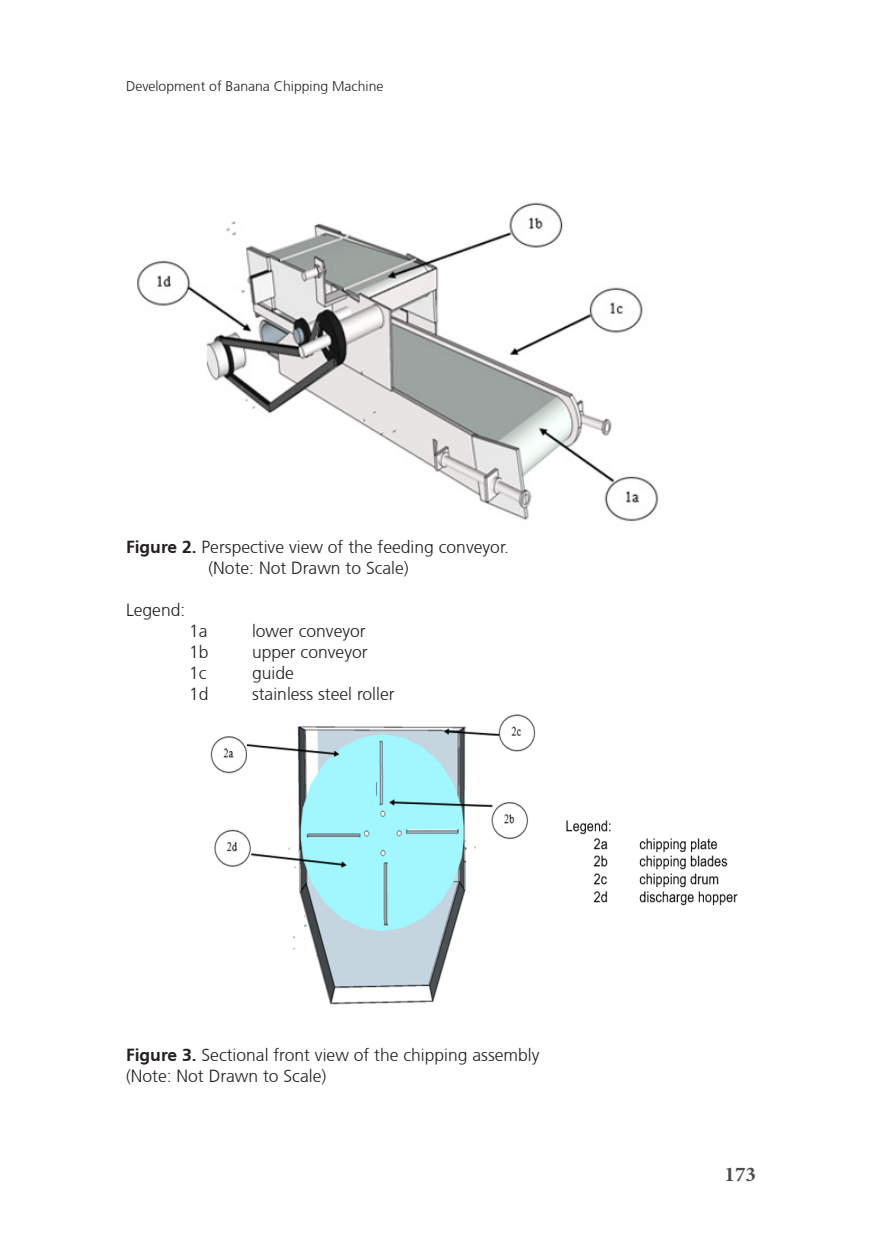
<style>
.page{position:relative;width:882px;height:1260px;background:#fff}
.page>*{position:absolute;margin:0;border:0;box-sizing:border-box;transform-origin:0 0}
.t1{font:700 21px "Minion Pro";color:#4b4c4d}
.t2{font:300 17.5px "Frutiger CE";color:#231f20}
.t3{font:300 14px "Frutiger CE";color:#231f20}
.s1{font-weight:700}
</style>
<div class="page">
<img style="left:137px;top:202px;width:522px;height:319px">
<img style="left:210px;top:714px;width:528px;height:291px">
<p class="t3" style="left:126px;top:78px;width:259px">Development of Banana Chipping Machine</p>
<p class="t2" style="left:126px;top:536px;width:385px"><span class="s1">Figure 2.</span> Perspective view of the feeding conveyor.</p>
<p class="t2" style="left:208px;top:557px;width:202px">(Note: Not Drawn to Scale)</p>
<p class="t2" style="left:126px;top:599px;width:61px">Legend:</p>
<p class="t2" style="left:189px;top:620px;width:20px">1a</p>
<p class="t2" style="left:252px;top:620px;width:115px">lower conveyor</p>
<p class="t2" style="left:189px;top:641px;width:21px">1b</p>
<p class="t2" style="left:252px;top:641px;width:117px">upper conveyor</p>
<p class="t2" style="left:189px;top:662px;width:19px">1c</p>
<p class="t2" style="left:252px;top:662px;width:43px">guide</p>
<p class="t2" style="left:189px;top:683px;width:21px">1d</p>
<p class="t2" style="left:252px;top:683px;width:144px">stainless steel roller</p>
<p class="t2" style="left:126px;top:1044px;width:415px"><span class="s1">Figure 3.</span> Sectional front view of the chipping assembly</p>
<p class="t2" style="left:126px;top:1065px;width:202px">(Note: Not Drawn to Scale)</p>
<p class="t1" style="left:724px;top:1159px;width:33px">173</p>
</div>
